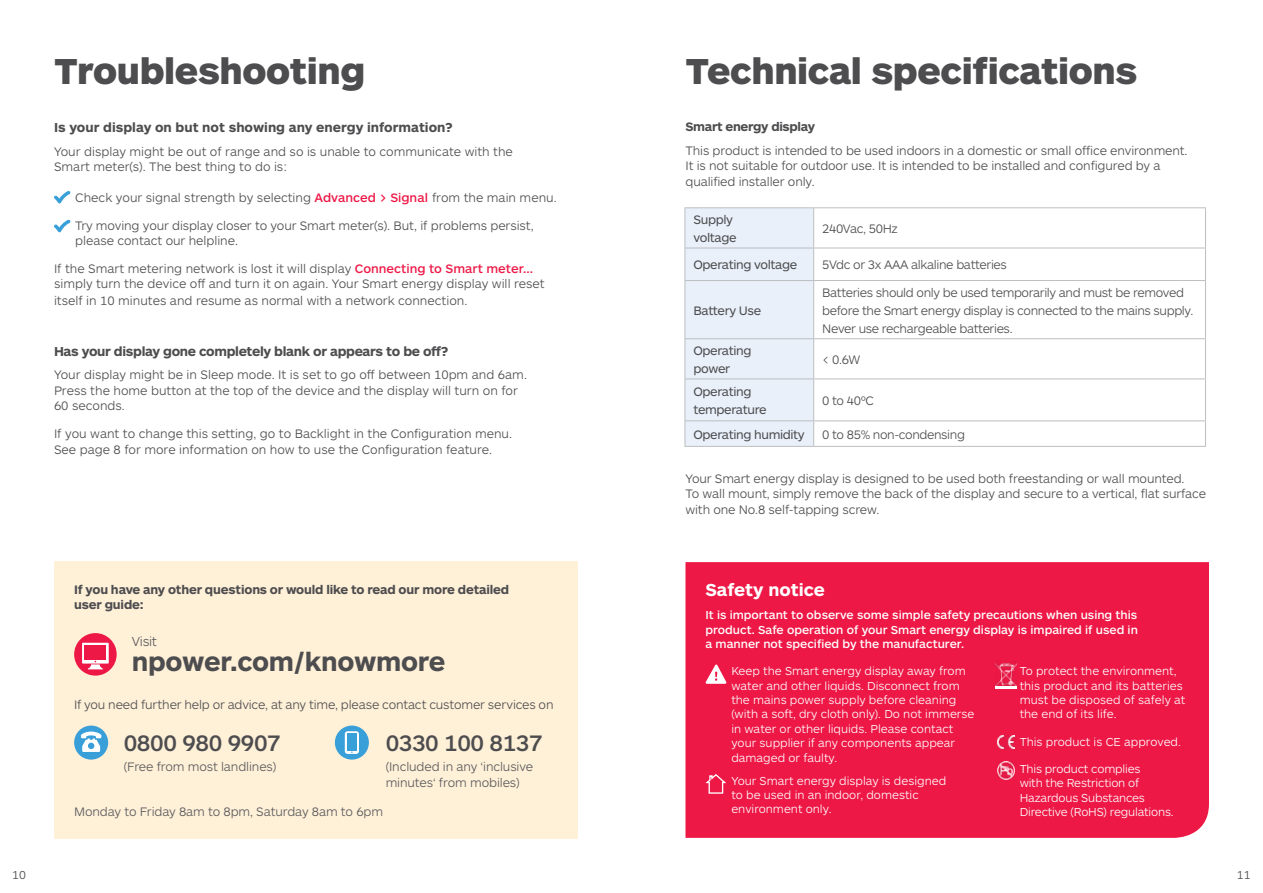
<style>
.page{position:relative;width:1263px;height:893px;background:#fff}
.page>*{position:absolute;margin:0;border:0;box-sizing:border-box;transform-origin:0 0}
.t1{font:900 37.5px "ARS Maquette Pro";letter-spacing:-.01em;color:#4d4d4f}
.t2{font:700 27px "ARS Maquette Pro";letter-spacing:-.01em;color:#4d4d4f}
.t3{font:500 23.25px "ARS Maquette Pro";letter-spacing:-.02em;color:#4d4d4f}
.t4{font:700 18px "ARS Maquette Pro";color:#fff}
.t5{font:700 13.5px "ARS Maquette Pro";letter-spacing:-.02em;color:#4d4d4f}
.t6{font:700 13.5px "ARS Maquette Pro";color:#4d4d4f}
.t7{font:300 13.5px "ARS Maquette Pro";letter-spacing:-.025em;color:#58595b}
.t8{font:300 12.75px/15.3px "ARS Maquette Pro";letter-spacing:-.01em;color:#4d4d4f}
.t9{font:300 12.75px/18px "ARS Maquette Pro";letter-spacing:-.03em;color:#4d4d4f}
.t10{font:300 12.75px/16.5px "ARS Maquette Pro";letter-spacing:-.01em;color:#58595b}
.t11{font:12.75px/18px "ARS Maquette Pro";letter-spacing:-.03em;color:#4d4d4f}
.t12{font:700 12.75px/15px "ARS Maquette Pro";letter-spacing:-.015em;color:#4d4d4f}
.t13{font:300 12px/14.4px "ARS Maquette Pro";color:#fff}
.t14{font:500 12px/14.4px "ARS Maquette Pro";color:#fff;text-align:justify}
.t15{font:300 12px "ARS Maquette Pro";color:#4d4d4f}
.s1{font-weight:500;color:#ed1846}
</style>
<div class="page">
<svg style="left:814px;top:208px;width:391px;height:238px"></svg>
<hr style="left:684px;top:207px;width:130px;height:1px;background:#bcbec0">
<hr style="left:814px;top:207px;width:392px;height:1px;background:#bcbec0">
<hr style="left:1205px;top:208px;width:1px;height:40px;background:#bcbec0">
<hr style="left:814px;top:248px;width:392px;height:1px;background:#bcbec0">
<hr style="left:1205px;top:248px;width:1px;height:32px;background:#bcbec0">
<hr style="left:814px;top:280px;width:392px;height:1px;background:#bcbec0">
<hr style="left:1205px;top:281px;width:1px;height:57px;background:#bcbec0">
<hr style="left:814px;top:338px;width:392px;height:1px;background:#bcbec0">
<hr style="left:1205px;top:339px;width:1px;height:40px;background:#bcbec0">
<hr style="left:814px;top:379px;width:392px;height:1px;background:#bcbec0">
<hr style="left:1205px;top:379px;width:1px;height:41px;background:#bcbec0">
<hr style="left:814px;top:420px;width:392px;height:1px;background:#bcbec0">
<div style="left:684px;top:208px;width:130px;height:238px;background:#e9f0f9"></div>
<svg style="left:1205px;top:421px;width:1px;height:25px"></svg>
<hr style="left:684px;top:446px;width:130px;height:1px;background:#bcbec0">
<hr style="left:814px;top:446px;width:392px;height:1px;background:#bcbec0">
<div style="left:685px;top:562px;width:524px;height:276px;background:#ed1846"></div>
<svg style="left:704px;top:773px;width:24px;height:21px"></svg>
<img style="left:995px;top:661px;width:22px;height:26px">
<hr style="left:995px;top:687px;width:22px;height:2px;background:#fff">
<img style="left:997px;top:736px;width:18px;height:12px">
<img style="left:997px;top:762px;width:18px;height:17px">
<svg style="left:705px;top:664px;width:22px;height:20px"></svg>
<div style="left:54px;top:561px;width:523px;height:278px;background:#fff0d8"></div>
<svg style="left:74px;top:726px;width:34px;height:34px"></svg>
<svg style="left:335px;top:726px;width:34px;height:34px"></svg>
<svg style="left:74px;top:633px;width:43px;height:43px"></svg>
<svg style="left:54px;top:191px;width:17px;height:12px"></svg>
<svg style="left:54px;top:220px;width:17px;height:12px"></svg>
<h1 class="t1" style="left:54px;top:47px;width:313px">Troubleshooting</h1>
<p class="t6" style="left:54px;top:118px;width:400px">Is your display on but not showing any energy information?</p>
<p class="t8" style="left:54px;top:143px;width:460px">Your display might be out of range and so is unable to communicate with the<br>Smart meter(s). The best thing to do is:</p>
<p class="t8" style="left:75px;top:189px;width:483px">Check your signal strength by selecting <span class="s1">Advanced &gt; Signal</span> from the main menu.</p>
<p class="t8" style="left:75px;top:217px;width:460px">Try moving your display closer to your Smart meter(s). But, if problems persist, please contact our helpline.</p>
<p class="t8" style="left:54px;top:260px;width:492px;line-height:15.8px">If the Smart metering network is lost it will display <span class="s1">Connecting to Smart meter... </span>simply turn the device off and turn it on again. Your Smart energy display will reset itself in 10 minutes and resume as normal with a network connection.</p>
<p class="t5" style="left:54px;top:342px;width:396px">Has your display gone completely blank or appears to be off?</p>
<p class="t8" style="left:54px;top:367px;width:474px">Your display might be in Sleep mode. It is set to go off between 10pm and 6am.<br>Press the home button at the top of the device and the display will turn on for<br>60 seconds.</p>
<p class="t8" style="left:54px;top:425px;width:460px;line-height:16.2px">If you want to change this setting, go to Backlight in the Configuration menu.<br>See page 8 for more information on how to use the Configuration feature.</p>
<p class="t12" style="left:74px;top:582px;width:437px">If you have any other questions or would like to read our more detailed user guide:</p>
<p class="t7" style="left:132px;top:632px;width:27px">Visit</p>
<h2 class="t2" style="left:132px;top:644px;width:315px">npower.com/knowmore</h2>
<p class="t8" style="left:74px;top:696px;width:481px">If you need further help or advice, at any time, please contact customer services on</p>
<h3 class="t3" style="left:124px;top:728px;width:159px">0800 980 9907</h3>
<h3 class="t3" style="left:386px;top:728px;width:159px">0330 100 8137</h3>
<p class="t10" style="left:124px;top:757px;width:154px">(Free from most landlines)</p>
<p class="t10" style="left:386px;top:757px;width:149px">(Included in any ‘inclusive minutes‘ from mobiles)</p>
<p class="t10" style="left:74px;top:803px;width:310px">Monday to Friday 8am to 8pm, Saturday 8am to 6pm</p>
<h1 class="t1" style="left:685px;top:47px;width:453px">Technical specifications</h1>
<p class="t12" style="left:685px;top:119px;width:131px">Smart energy display</p>
<p class="t8" style="left:685px;top:142px;width:504px">This product is intended to be used indoors in a domestic or small office environment.<br>It is not suitable for outdoor use. It is intended to be installed and configured by a qualified installer only.</p>
<p class="t11" style="left:693px;top:210px;width:45px">Supply voltage</p>
<p class="t9" style="left:822px;top:219px;width:77px">240Vac, 50Hz</p>
<p class="t11" style="left:693px;top:255px;width:105px">Operating voltage</p>
<p class="t9" style="left:822px;top:255px;width:186px">5Vdc or 3x AAA alkaline batteries</p>
<p class="t11" style="left:693px;top:301px;width:69px">Battery Use</p>
<p class="t9" style="left:822px;top:283px;width:373px">Batteries should only be used temporarily and must be removed before the Smart energy display is connected to the mains supply.<br>Never use rechargeable batteries.</p>
<p class="t11" style="left:693px;top:341px;width:60px">Operating power</p>
<p class="t8" style="left:822px;top:351px;width:40px">&lt; 0.6W</p>
<p class="t11" style="left:693px;top:382px;width:75px">Operating temperature</p>
<p class="t8" style="left:822px;top:392px;width:53px">0 to 40ºC</p>
<p class="t11" style="left:693px;top:425px;width:113px">Operating humidity</p>
<p class="t9" style="left:822px;top:425px;width:144px">0 to 85% non-condensing</p>
<p class="t8" style="left:685px;top:470px;width:522px">Your Smart energy display is designed to be used both freestanding or wall mounted.<br>To wall mount, simply remove the back of the display and secure to a vertical, flat surface with one No.8 self-tapping screw.</p>
<h3 class="t4" style="left:705px;top:578px;width:121px">Safety notice</h3>
<p class="t14" style="left:705px;top:607px;width:434px">It is important to observe some simple safety precautions when using this product. Safe operation of your Smart energy display is impaired if used in a manner not specified by the manufacturer.</p>
<p class="t13" style="left:731px;top:663px;width:245px">Keep the Smart energy display away from water and other liquids. Disconnect from the mains power supply before cleaning (with a soft, dry cloth only). Do not immerse in water or other liquids. Please contact your supplier if any components appear damaged or faulty.</p>
<p class="t13" style="left:731px;top:773px;width:216px">Your Smart energy display is designed to be used in an indoor, domestic environment only.</p>
<p class="t13" style="left:1020px;top:663px;width:167px">To protect the environment, this product and its batteries must be disposed of safely at the end of its life.</p>
<p class="t13" style="left:1020px;top:734px;width:163px">This product is CE approved.</p>
<p class="t13" style="left:1020px;top:761px;width:155px">This product complies<br>with the Restriction of<br>Hazardous Substances<br>Directive (RoHS) regulations.</p>
<p class="t15" style="left:12px;top:867px;width:15px">10</p>
<p class="t15" style="left:1237px;top:867px;width:15px">11</p>
</div>
